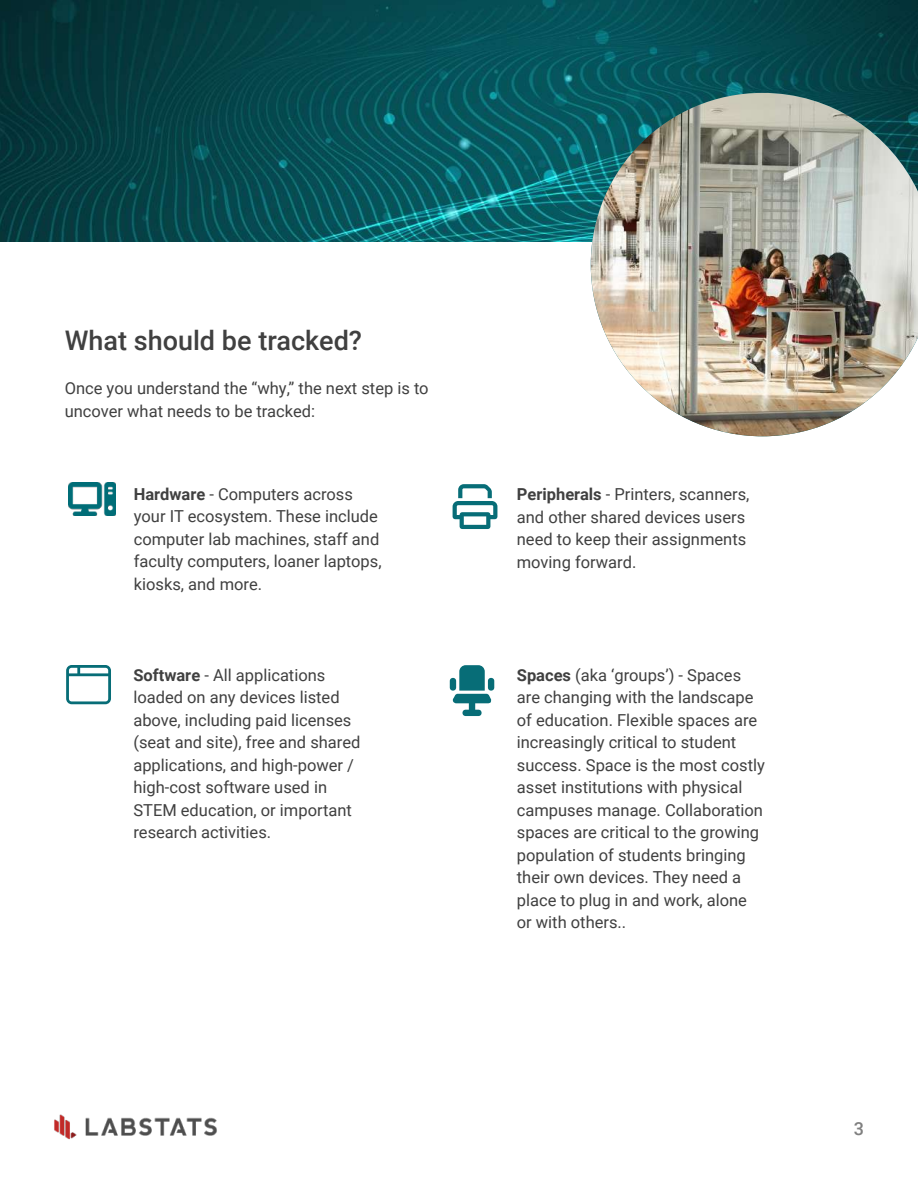
<style>
.page{position:relative;width:918px;height:1188px;background:#fff}
.page>*{position:absolute;margin:0;border:0;box-sizing:border-box;transform-origin:0 0}
.t1{font:500 27px "Roboto";color:#404040}
.t2{font:500 18px "Roboto";color:#808080}
.t3{font:16.5px/22.5px "Roboto";color:#404040}
.s1{font-weight:700}
</style>
<div class="page">
<img style="left:54px;top:1114px;width:163px;height:26px">
<img style="left:0;top:0;width:918px;height:241px">
<img style="left:591px;top:93px;width:327px;height:343px">
<img style="left:68px;top:482px;width:48px;height:34px">
<svg style="left:66px;top:665px;width:45px;height:39px"></svg>
<svg style="left:450px;top:665px;width:44px;height:51px"></svg>
<svg style="left:453px;top:484px;width:44px;height:45px"></svg>
<h1 class="t1" style="left:65px;top:322px;width:299px">What should be tracked?</h1>
<p class="t3" style="left:65px;top:377px;width:365px">Once you understand the “why,” the next step is to uncover what needs to be tracked:</p>
<p class="t3" style="left:134px;top:482px;width:249px"><span class="s1">Hardware</span> - Computers across your IT ecosystem. These include computer lab machines, staff and faculty computers, loaner laptops, kiosks, and more.</p>
<p class="t3" style="left:133px;top:663px;width:229px"><span class="s1">Software</span> - All applications loaded on any devices listed above, including paid licenses (seat and site), free and shared applications, and high-power / high-cost software used in<br>STEM education, or important research activities.</p>
<p class="t3" style="left:517px;top:482px;width:234px"><span class="s1">Peripherals</span> - Printers, scanners, and other shared devices users need to keep their assignments moving forward.</p>
<p class="t3" style="left:517px;top:663px;width:250px"><span class="s1">Spaces</span> (aka ‘groups’) - Spaces are changing with the landscape of education. Flexible spaces are increasingly critical to student success. Space is the most costly asset institutions with physical campuses manage. Collaboration spaces are critical to the growing population of students bringing their own devices. They need a place to plug in and work, alone or with others..</p>
<p class="t2" style="left:854px;top:1116px;width:12px">3</p>
</div>
